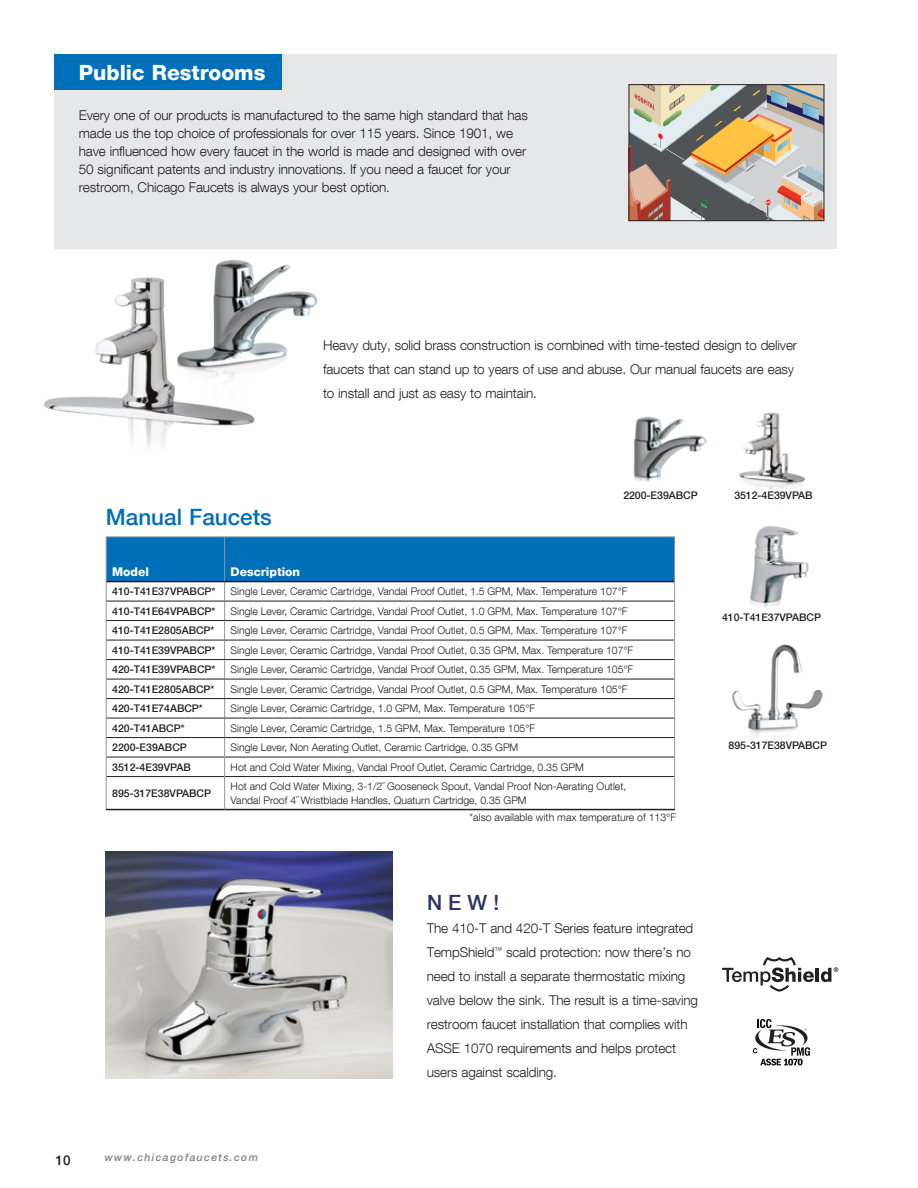
<style>
.page{position:relative;width:918px;height:1188px;background:#fff}
.page>*{position:absolute;margin:0;border:0;box-sizing:border-box;transform-origin:0 0}
.t1{font:500 22.5px "Helvetica Neue LT Com";color:#006fba}
.t2{font:800 21px "Helvetica Neue LT Com";color:#fff}
.t3{font:500 21px "Helvetica Neue LT Com";color:#2d3368}
.t4{font:300 13.5px/24px "Helvetica Neue LT Com";letter-spacing:-.01em;color:#231f20}
.t5{font:500 13.5px "Helvetica Neue LT Com";color:#231f20}
.t6{font:800 12px "Helvetica Neue LT Com";color:#fff}
.t7{font:300 10.5px/13.5px "Helvetica Neue LT Com";letter-spacing:-.005em;color:#231f20}
.t8{font:500 10.5px "Helvetica Neue LT Com";color:#231f20}
.t9{font:italic 500 10.5px "Helvetica Neue LT Com";letter-spacing:.125em;color:#808285}
</style>
<div class="page">
<img style="left:732px;top:644px;width:91px;height:96px">
<img style="left:224px;top:259px;width:94px;height:107px">
<img style="left:44px;top:261px;width:220px;height:187px">
<img style="left:633px;top:416px;width:74px;height:66px">
<img style="left:739px;top:412px;width:66px;height:80px">
<svg style="left:106px;top:537px;width:569px;height:240px"></svg>
<hr style="left:106px;top:777px;width:1px;height:32px;background:#939598">
<hr style="left:224px;top:777px;width:1px;height:32px;background:#939598">
<hr style="left:674px;top:777px;width:1px;height:32px;background:#939598">
<hr style="left:107px;top:581px;width:118px;height:1px;background:#231f20">
<hr style="left:225px;top:581px;width:449px;height:1px;background:#231f20">
<hr style="left:106px;top:809px;width:119px;height:1px;background:#231f20">
<hr style="left:225px;top:809px;width:450px;height:1px;background:#231f20">
<hr style="left:107px;top:659px;width:118px;height:1px;background:#231f20">
<hr style="left:225px;top:659px;width:449px;height:1px;background:#231f20">
<hr style="left:107px;top:679px;width:118px;height:1px;background:#231f20">
<hr style="left:225px;top:679px;width:449px;height:1px;background:#231f20">
<hr style="left:107px;top:698px;width:118px;height:1px;background:#231f20">
<hr style="left:225px;top:698px;width:449px;height:1px;background:#231f20">
<hr style="left:107px;top:718px;width:118px;height:1px;background:#231f20">
<hr style="left:225px;top:718px;width:449px;height:1px;background:#231f20">
<hr style="left:107px;top:737px;width:118px;height:1px;background:#231f20">
<hr style="left:225px;top:737px;width:449px;height:1px;background:#231f20">
<hr style="left:107px;top:601px;width:118px;height:1px;background:#231f20">
<hr style="left:107px;top:620px;width:118px;height:1px;background:#231f20">
<hr style="left:107px;top:640px;width:118px;height:1px;background:#231f20">
<div style="left:54px;top:54px;width:783px;height:195px;background:#e6e7e9"></div>
<div style="left:54px;top:54px;width:228px;height:35px;background:#006fba"></div>
<svg style="left:631px;top:86px;width:191px;height:133px"></svg>
<div style="left:629px;top:84px;width:195px;height:137px;border:1px solid #231f20"></div>
<img style="left:106px;top:852px;width:287px;height:227px">
<svg style="left:722px;top:957px;width:92px;height:35px"></svg>
<hr style="left:816px;top:968px;width:3px;height:14px;background:#231f20">
<svg style="left:821px;top:967px;width:17px;height:15px"></svg>
<svg style="left:753px;top:1019px;width:57px;height:46px"></svg>
<img style="left:750px;top:526px;width:59px;height:81px">
<h2 class="t2" style="left:79px;top:60px;width:188px">Public Restrooms</h2>
<p class="t4" style="left:79px;top:106px;width:451px;line-height:18px">Every one of our products is manufactured to the same high standard that has made us the top choice of professionals for over 115 years. Since 1901, we have influenced how every faucet in the world is made and designed with over 50 significant patents and industry innovations. If you need a faucet for your restroom, Chicago Faucets is always your best option.</p>
<p class="t4" style="left:323px;top:333px;width:476px">Heavy duty, solid brass construction is combined with time-tested design to deliver faucets that can stand up to years of use and abuse. Our manual faucets are easy to install and just as easy to maintain.</p>
<h1 class="t1" style="left:106px;top:503px;width:168px">Manual Faucets</h1>
<p class="t8" style="left:623px;top:489px;width:76px">2200-E39ABCP</p>
<p class="t6" style="left:112px;top:564px;width:38px">Model</p>
<p class="t6" style="left:231px;top:564px;width:71px">Description</p>
<p class="t8" style="left:112px;top:585px;width:105px">410-T41E37VPABCP*</p>
<p class="t7" style="left:231px;top:584px;width:398px">Single Lever, Ceramic Cartridge, Vandal Proof Outlet, 1.5 GPM, Max. Temperature 107°F</p>
<p class="t8" style="left:112px;top:605px;width:105px">410-T41E64VPABCP*</p>
<p class="t7" style="left:231px;top:604px;width:398px">Single Lever, Ceramic Cartridge, Vandal Proof Outlet, 1.0 GPM, Max. Temperature 107°F</p>
<p class="t8" style="left:112px;top:624px;width:104px">410-T41E2805ABCP*</p>
<p class="t7" style="left:231px;top:623px;width:398px">Single Lever, Ceramic Cartridge, Vandal Proof Outlet, 0.5 GPM, Max. Temperature 107°F</p>
<p class="t8" style="left:112px;top:644px;width:105px">410-T41E39VPABCP*</p>
<p class="t7" style="left:231px;top:643px;width:404px">Single Lever, Ceramic Cartridge, Vandal Proof Outlet, 0.35 GPM, Max. Temperature 107°F</p>
<p class="t8" style="left:112px;top:663px;width:105px">420-T41E39VPABCP*</p>
<p class="t7" style="left:231px;top:662px;width:404px">Single Lever, Ceramic Cartridge, Vandal Proof Outlet, 0.35 GPM, Max. Temperature 105°F</p>
<p class="t8" style="left:112px;top:683px;width:104px">420-T41E2805ABCP*</p>
<p class="t7" style="left:231px;top:682px;width:398px">Single Lever, Ceramic Cartridge, Vandal Proof Outlet, 0.5 GPM, Max. Temperature 105°F</p>
<p class="t8" style="left:112px;top:702px;width:92px">420-T41E74ABCP*</p>
<p class="t7" style="left:231px;top:701px;width:306px">Single Lever, Ceramic Cartridge, 1.0 GPM, Max. Temperature 105°F</p>
<p class="t8" style="left:112px;top:722px;width:74px">420-T41ABCP*</p>
<p class="t7" style="left:231px;top:721px;width:306px">Single Lever, Ceramic Cartridge, 1.5 GPM, Max. Temperature 105°F</p>
<p class="t8" style="left:112px;top:741px;width:76px">2200-E39ABCP</p>
<p class="t7" style="left:231px;top:740px;width:289px">Single Lever, Non Aerating Outlet, Ceramic Cartridge, 0.35 GPM</p>
<p class="t8" style="left:112px;top:761px;width:80px">3512-4E39VPAB</p>
<p class="t7" style="left:231px;top:760px;width:355px">Hot and Cold Water Mixing, Vandal Proof Outlet, Ceramic Cartridge, 0.35 GPM</p>
<p class="t8" style="left:112px;top:787px;width:101px">895-317E38VPABCP</p>
<p class="t7" style="left:231px;top:779px;width:397px">Hot and Cold Water Mixing, 3-1/2˝ Gooseneck Spout, Vandal Proof Non-Aerating Outlet,<br>Vandal Proof 4˝ Wristblade Handles, Quaturn Cartridge, 0.35 GPM</p>
<p class="t7" style="left:470px;top:811px;width:208px">*also available with max temperature of 113°F</p>
<p class="t8" style="left:734px;top:489px;width:80px">3512-4E39VPAB</p>
<p class="t8" style="left:722px;top:611px;width:100px">410-T41E37VPABCP</p>
<p class="t8" style="left:729px;top:739px;width:100px">895-317E38VPABCP</p>
<h2 class="t3" style="left:427px;top:890px;width:74px">NEW!</h2>
<p class="t4" style="left:427px;top:916px;width:273px">The 410-T and 420-T Series feature integrated TempShield<sup>™</sup> scald protection: now there’s no need to install a separate thermostatic mixing valve below the sink. The result is a time-saving restroom faucet installation that complies with ASSE 1070 requirements and helps protect users against scalding.</p>
<p class="t5" style="left:56px;top:1152px;width:17px">10</p>
<p class="t9" style="left:105px;top:1151px;width:155px">www.chicagofaucets.com</p>
</div>
